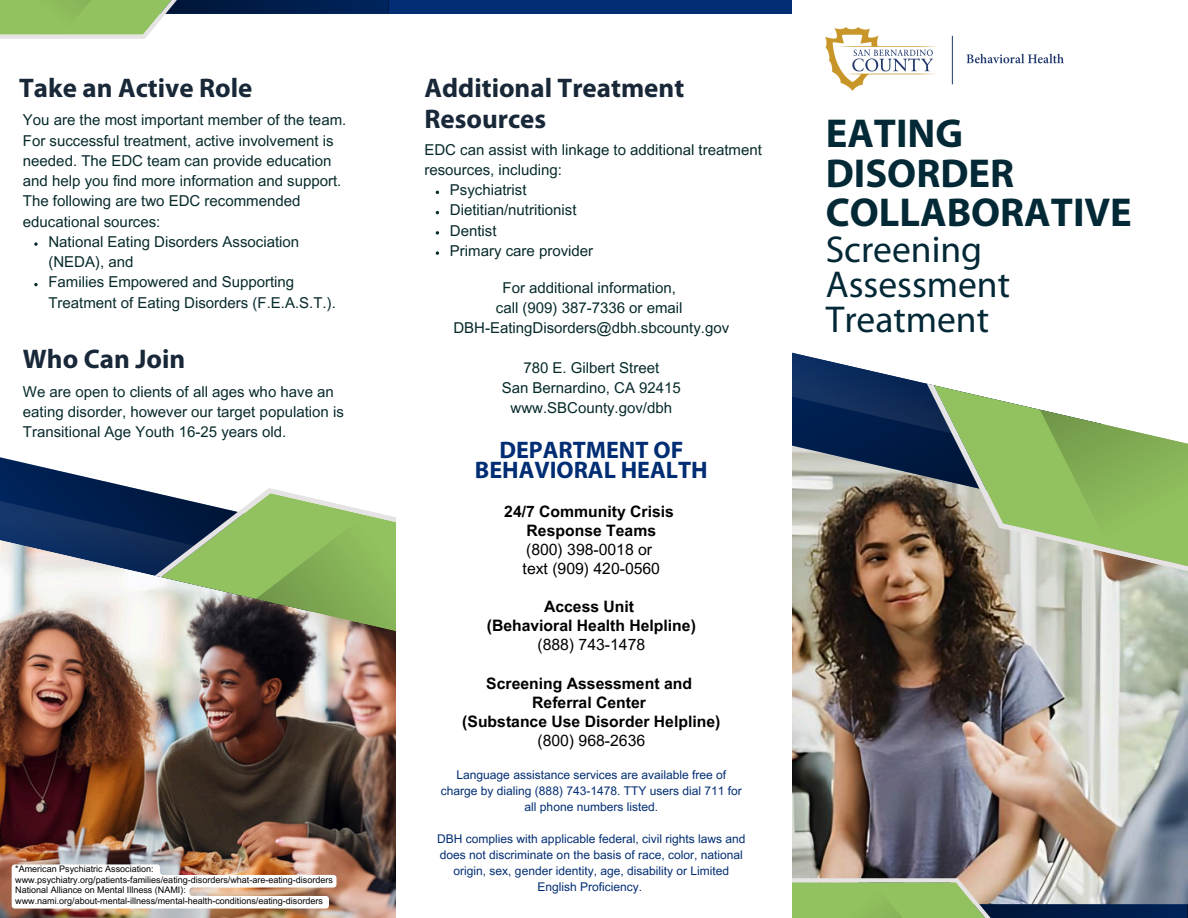
<style>
.page{position:relative;width:1188px;height:918px;background:#fff}
.page>*{position:absolute;margin:0;border:0;box-sizing:border-box;transform-origin:0 0}
.t1{font:700 40.5px/39.3px "Myriad Pro";color:#032836}
.t2{font:37.5px/34.8px "Myriad Pro";color:#032836}
.t3{font:700 27px/31.5px "Myriad Pro";color:#182838}
.t4{font:700 24px/20.2px "Myriad Pro";color:#002d73;text-align:center}
.t5{font:700 15.75px/19.2px "Arial MT Pro";color:#000;text-align:center}
.t6{font:15px/20.2px "Arial MT Pro";color:#072a2b}
.t7{font:12px/16px "Arial MT Pro";color:#002d73;text-align:center}
.t8{font:9px "Arial MT Pro";color:#000}
.s1{font-weight:400}
</style>
<div class="page">
<img style="left:793px;top:512px;width:395px;height:366px">
<svg style="left:792px;top:460px;width:106px;height:52px;background:#9d9a91"></svg>
<svg style="left:792px;top:352px;width:132px;height:108px"></svg>
<svg style="left:898px;top:383px;width:290px;height:194px;background:#95aa7c"></svg>
<svg style="left:792px;top:878px;width:396px;height:40px;background:#869e80"></svg>
<img style="left:0;top:640px;width:396px;height:278px">
<svg style="left:0;top:457px;width:154px;height:36px"></svg>
<svg style="left:0;top:493px;width:154px;height:147px"></svg>
<svg style="left:154px;top:488px;width:242px;height:152px;background:#8ba475"></svg>
<div style="left:161px;top:0;width:631px;height:14px;background:#002d73"></div>
<svg style="left:0;top:0;width:389px;height:39px"></svg>
<img style="left:826px;top:27px;width:237px;height:63px">
<svg style="left:34px;top:242px;width:4px;height:4px"></svg>
<svg style="left:34px;top:283px;width:4px;height:3px"></svg>
<svg style="left:436px;top:231px;width:3px;height:4px"></svg>
<svg style="left:436px;top:251px;width:3px;height:4px"></svg>
<svg style="left:12px;top:864px;width:324px;height:45px"></svg>
<p class="t3" style="left:19px;top:74px;width:235px">Take an Active Role</p>
<h4 class="t6" style="left:23px;top:112px;width:325px">You are the most important member of the team.<br>For successful treatment, active involvement is needed. The EDC team can provide education and help you find more information and support.<br>The following are two EDC recommended educational sources:</h4>
<h4 class="t6" style="left:48px;top:233px;width:252px">National Eating Disorders Association (NEDA), and</h4>
<h3 class="t6" style="left:48px;top:274px;width:289px">Families Empowered and Supporting<br>Treatment of Eating Disorders (F.E.A.S.T.).</h3>
<h2 class="t3" style="left:23px;top:345px;width:164px">Who Can Join</h2>
<h4 class="t6" style="left:23px;top:383px;width:322px">We are open to clients of all ages who have an eating disorder, however our target population is<br>Transitional Age Youth 16-25 years old.</h4>
<p class="t8" style="left:15px;top:866px;width:140px">*American Psychiatric Association:</p>
<p class="t8" style="left:15px;top:876px;width:319px">www.psychiatry.org/patients-families/eating-disorders/what-are-eating-disorders</p>
<h1 class="t8" style="left:15px;top:887px;width:172px">National Alliance on Mental Illness (NAMI):</h1>
<p class="t8" style="left:15px;top:897px;width:309px">www.nami.org/about-mental-illness/mental-health-conditions/eating-disorders</p>
<h4 class="t3" style="left:424px;top:74px;width:261px">Additional Treatment<br>Resources</h4>
<h4 class="t6" style="left:424px;top:141px;width:339px">EDC can assist with linkage to additional treatment resources, including:</h4>
<h4 class="t6" style="left:450px;top:182px;width:78px">Psychiatrist</h4>
<h5 class="t6" style="left:450px;top:202px;width:128px">Dietitian/nutritionist</h5>
<h5 class="t6" style="left:450px;top:222px;width:48px">Dentist</h5>
<p class="t6" style="left:450px;top:242px;width:145px">Primary care provider</p>
<h4 class="t6" style="left:496px;top:279px;width:188px;text-align:center">For additional information, call (909) 387-7336 or email</h4>
<p class="t6" style="left:453px;top:319px;width:277px">DBH-EatingDisorders@dbh.sbcounty.gov</p>
<p class="t6" style="left:502px;top:359px;width:181px;text-align:center">780 E. Gilbert Street<br>San Bernardino, CA 92415 www.SBCounty.gov/dbh</p>
<p class="t4" style="left:475px;top:442px;width:234px">DEPARTMENT OF<br>BEHAVIORAL HEALTH</p>
<h2 class="t5" style="left:504px;top:503px;width:171px">24/7 Community Crisis<br>Response Teams <span class="s1">(800) 398-0018 or<br>text (909) 420-0560</span></h2>
<h4 class="t5" style="left:487px;top:599px;width:211px">Access Unit<br>(Behavioral Health Helpline) <span class="s1">(888) 743-1478</span></h4>
<p class="t5" style="left:462px;top:676px;width:260px">Screening Assessment and<br>Referral Center<br>(Substance Use Disorder Helpline) <span class="s1">(800) 968-2636</span></p>
<p class="t7" style="left:441px;top:768px;width:302px">Language assistance services are available free of charge by dialing (888) 743-1478. TTY users dial 711 for all phone numbers listed.</p>
<p class="t7" style="left:437px;top:832px;width:310px">DBH complies with applicable federal, civil rights laws and does not discriminate on the basis of race, color, national origin, sex, gender identity, age, disability or Limited English Proficiency.</p>
<h2 class="t1" style="left:826px;top:117px;width:308px">EATING<br>DISORDER<br>COLLABORATIVE</h2>
<h2 class="t2" style="left:826px;top:235px;width:186px">Screening<br>Assessment<br>Treatment</h2>
</div>
